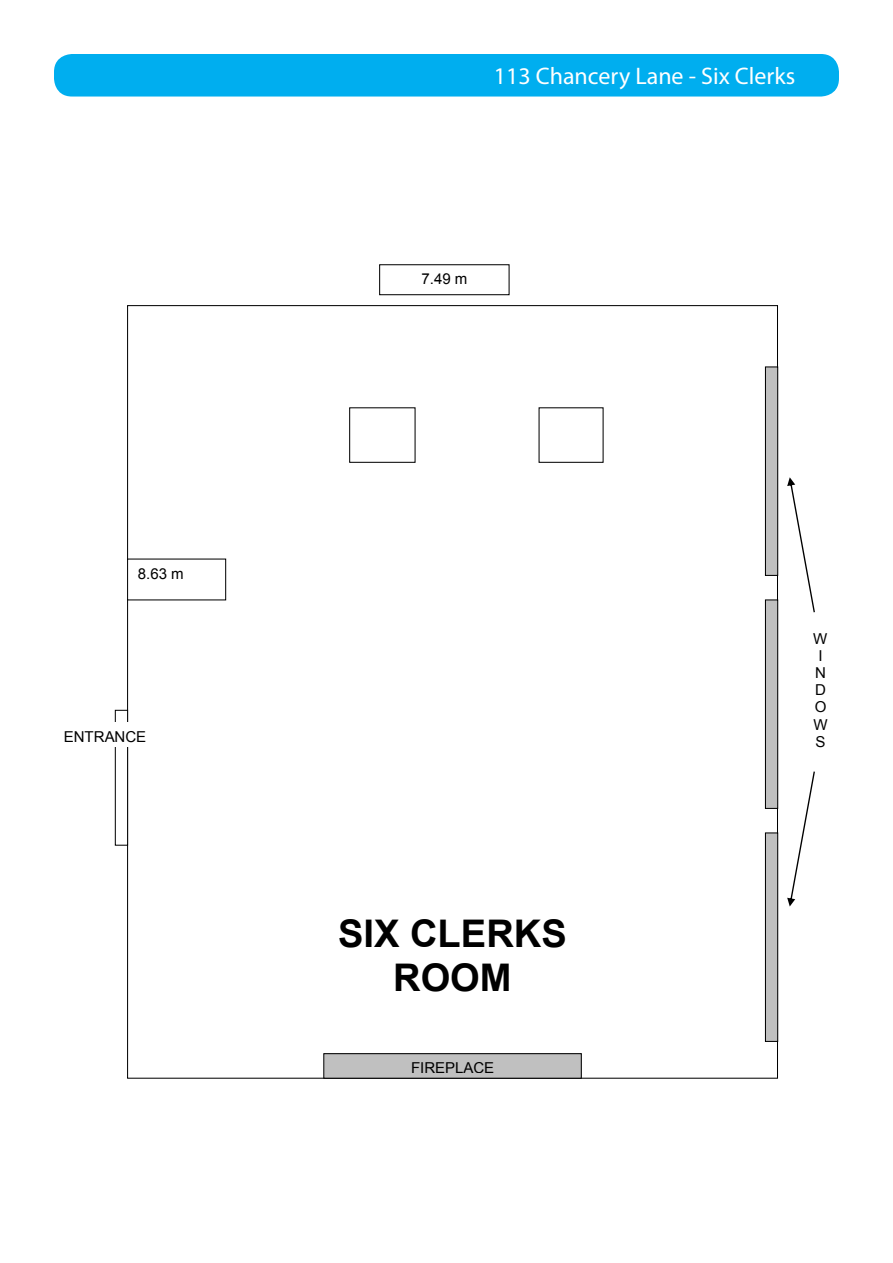
<style>
.page{position:relative;width:893px;height:1263px;background:#fff}
.page>*{position:absolute;margin:0;border:0;box-sizing:border-box;transform-origin:0 0}
.t1{font:700 38.1px/43.8px "Arial";color:#000;text-align:center}
.t2{font:24px "Myriad Pro";color:#fff}
.t3{font:15px/17.2px "Arial";letter-spacing:-.005em;color:#000;text-align:center}
</style>
<div class="page">
<div style="left:54px;top:54px;width:785px;height:43px;background:#00aeef;border-radius:18px"></div>
<div style="left:765px;top:367px;width:13px;height:208px;background:#c0c0c0"></div>
<div style="left:765px;top:366px;width:13px;height:210px;border:1px solid #000"></div>
<div style="left:765px;top:600px;width:13px;height:208px;background:#c0c0c0"></div>
<div style="left:765px;top:599px;width:13px;height:210px;border:1px solid #000"></div>
<div style="left:765px;top:833px;width:13px;height:208px;background:#c0c0c0"></div>
<div style="left:765px;top:832px;width:13px;height:210px;border:1px solid #000"></div>
<div style="left:115px;top:710px;width:13px;height:136px;border:1px solid #000"></div>
<div style="left:54px;top:722px;width:110px;height:25px;background:#fff"></div>
<div style="left:324px;top:1054px;width:257px;height:24px;background:#c0c0c0"></div>
<div style="left:323px;top:1053px;width:259px;height:26px;border:1px solid #000"></div>
<svg style="left:787px;top:477px;width:28px;height:135px"></svg>
<svg style="left:787px;top:771px;width:28px;height:135px"></svg>
<div style="left:349px;top:407px;width:67px;height:56px;border:1px solid #000"></div>
<div style="left:379px;top:264px;width:131px;height:31px;border:1px solid #000"></div>
<div style="left:127px;top:558px;width:99px;height:42px;border:1px solid #000"></div>
<p class="t3" style="left:138px;top:565px;width:47px">8.63 m</p>
<p class="t3" style="left:64px;top:728px;width:84px">ENTRANCE</p>
<p class="t2" style="left:494px;top:61px;width:303px">113 Chancery Lane - Six Clerks</p>
<p class="t3" style="left:421px;top:271px;width:47px">7.49 m</p>
<p class="t1" style="left:338px;top:913px;width:230px">SIX CLERKS<br>ROOM</p>
<p class="t3" style="left:411px;top:1059px;width:85px">FIREPLACE</p>
<p class="t3" style="left:813px;top:630px;width:16px">W<br>I<br>N<br>D<br>O<br>W<br>S</p>
</div>
